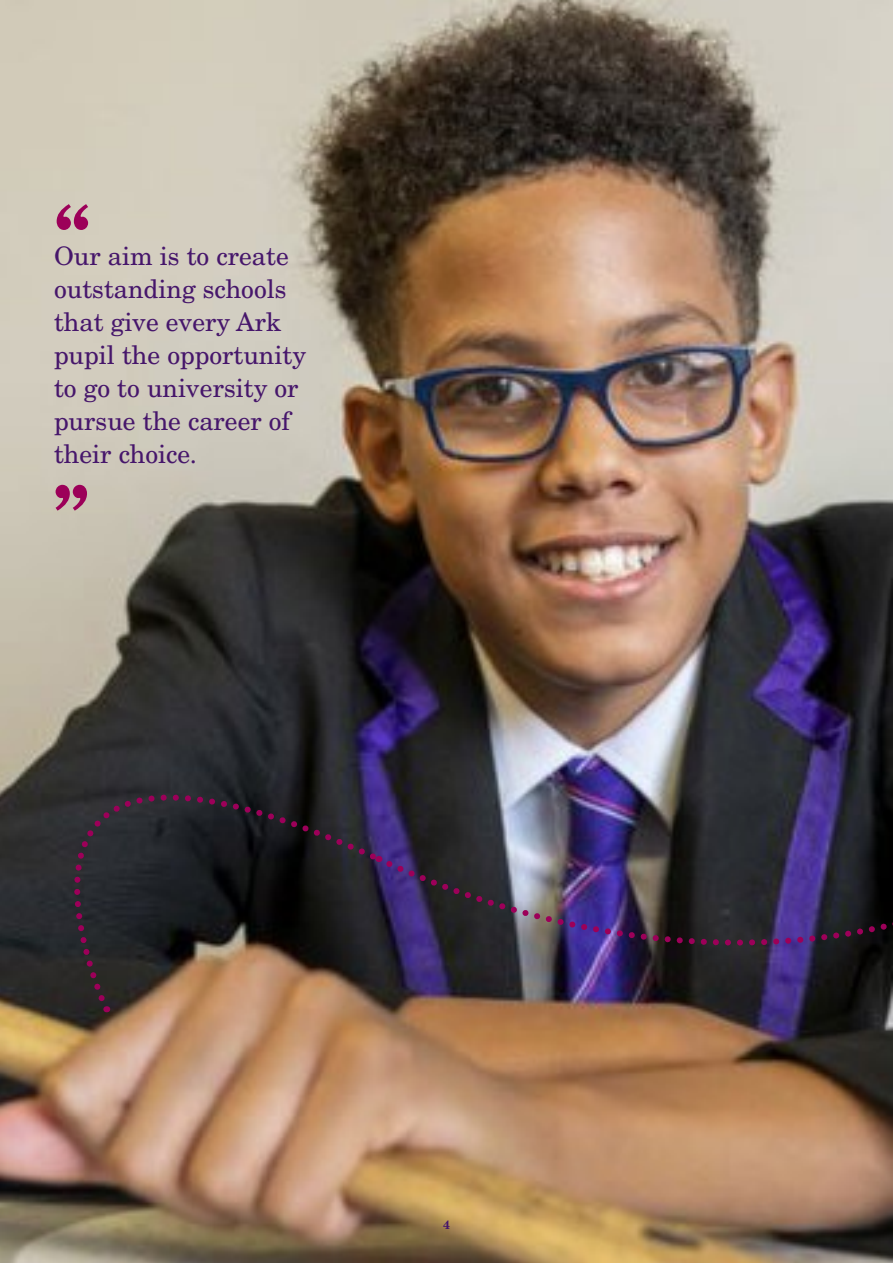
<style>
.page{position:relative;width:893px;height:1263px;background:#fff}
.page>*{position:absolute;margin:0;border:0;box-sizing:border-box;transform-origin:0 0}
.t1{font:700 72px "New Century Schlbk LT Std";color:#9c0059}
.t2{font:25.5px/33px "New Century Schlbk LT Std";color:#46166b}
.t3{font:700 12px "New Century Schlbk LT Std";color:#46166b}
</style>
<div class="page">
<img style="left:0;top:0;width:893px;height:1263px">
<svg style="left:0;top:683px;width:381px;height:323px;background:#393434"></svg>
<img style="left:381px;top:856px;width:512px;height:144px">
<h1 class="t1" style="left:55px;top:186px;width:36px">“</h1>
<p class="t2" style="left:54px;top:240px;width:254px">Our aim is to create outstanding schools that give every Ark pupil the opportunity to go to university or pursue the career of their choice.</p>
<h1 class="t1" style="left:54px;top:467px;width:36px">”</h1>
<p class="t3" style="left:443px;top:1217px;width:8px">4</p>
</div>
